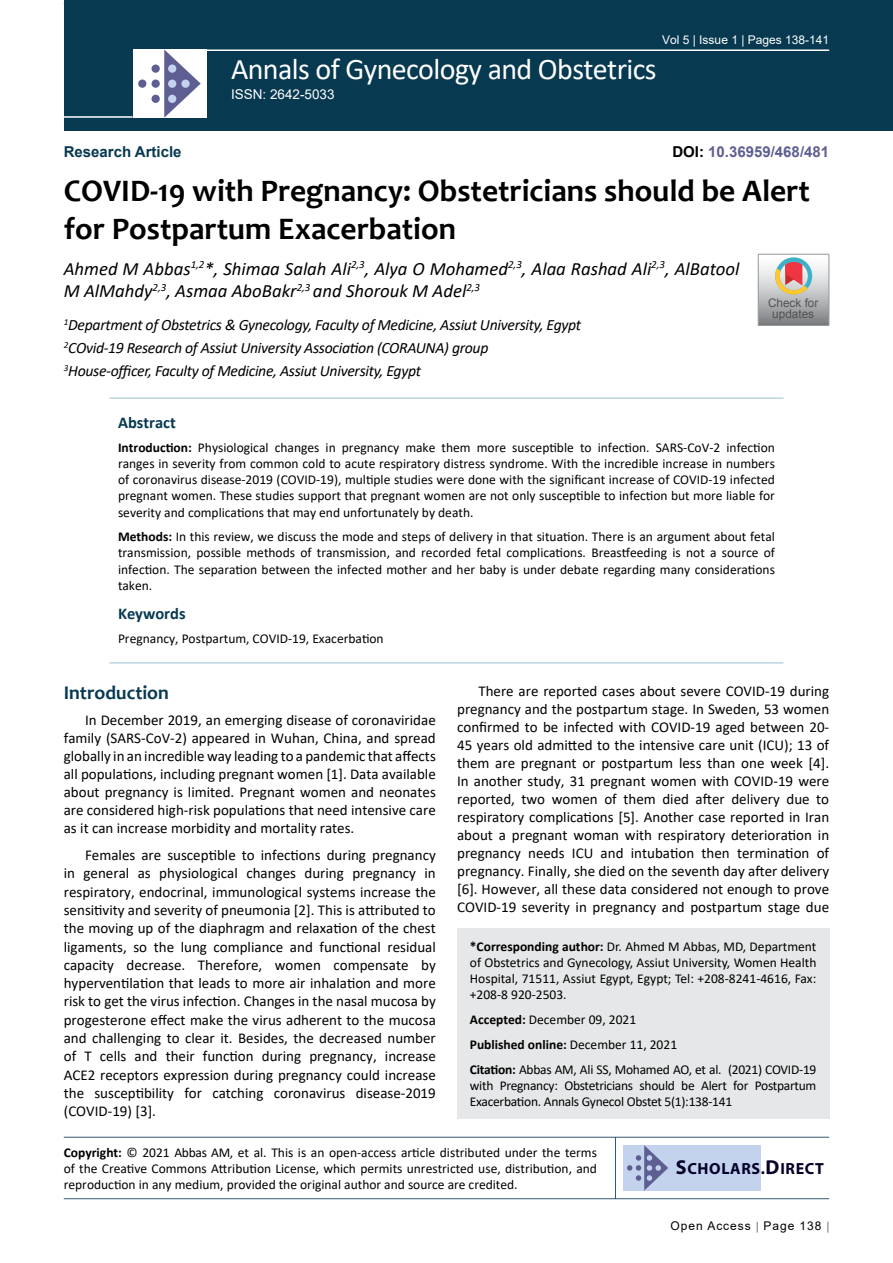
<style>
.page{position:relative;width:893px;height:1263px;background:#fff}
.page>*{position:absolute;margin:0;border:0;box-sizing:border-box;transform-origin:0 0}
.t1{font:700 31.5px/37.8px "Candara";color:#000}
.t2{font:30px "Calibri";letter-spacing:-.02em;color:#fff}
.t3{font:700 19.5px "Candara";color:#073950}
.t4{font:italic 18.75px/22.5px "Calibri";color:#000}
.t5{font:700 16.5px "Calibri";color:#073950}
.t6{font:700 16.2px "Myriad Pro";letter-spacing:.04em;color:#050128}
.t7{font:italic 15.75px/23.1px "Calibri";letter-spacing:-.02em;color:#000}
.t8{font:15px/18px "Calibri";color:#000;text-align:justify}
.t9{font:700 15px "Arial";color:#5e5f93}
.t10{font:700 15px "Arial";color:#073950}
.t11{font:13.5px/16.2px "Calibri";color:#000;text-align:justify}
.t12{font:13.5px/24.8px "Calibri";letter-spacing:-.02em;color:#000}
.t13{font:13.5px "Arial";color:#fff}
.t14{font:12px "Arial";color:#fff}
.t15{font:12px "Arial";letter-spacing:.08em;color:#000}
.t16{font:11.85px/10.2px "Arial";color:#535353;text-align:center}
.s1{color:#000}
.s2{font-weight:700}
.s3{font-size:20.25px}
</style>
<div class="page">
<div style="left:64px;top:0;width:829px;height:131px;background:#073950"></div>
<hr style="left:64px;top:1137px;width:765px;height:1px;background:#073950">
<hr style="left:64px;top:1198px;width:765px;height:1px;background:#073950">
<hr style="left:615px;top:1137px;width:1px;height:62px;background:#073950">
<hr style="left:204px;top:49px;width:625px;height:2px;background:#fff">
<hr style="left:64px;top:116px;width:69px;height:2px;background:#fff">
<div style="left:133px;top:49px;width:74px;height:69px;background:#fff"></div>
<svg style="left:164px;top:49px;width:37px;height:69px"></svg>
<div style="left:152px;top:65px;width:8px;height:8px;background:#5e5e92;border-radius:50%"></div>
<div style="left:138px;top:80px;width:8px;height:8px;background:#5e5e92;border-radius:50%"></div>
<div style="left:152px;top:80px;width:8px;height:8px;background:#5e5e92;border-radius:50%"></div>
<div style="left:168px;top:80px;width:8px;height:8px;background:#c3d3ee;border-radius:50%"></div>
<div style="left:181px;top:80px;width:9px;height:8px;background:#c3d3ee;border-radius:50%"></div>
<div style="left:168px;top:95px;width:8px;height:8px;background:#c3d3ee;border-radius:50%"></div>
<div style="left:168px;top:65px;width:8px;height:8px;background:#c3d3ee;border-radius:50%"></div>
<div style="left:152px;top:95px;width:8px;height:8px;background:#5e5e92;border-radius:50%"></div>
<div style="left:623px;top:1145px;width:138px;height:45px;background:#c3d3ee"></div>
<svg style="left:627px;top:1145px;width:41px;height:45px"></svg>
<div style="left:457px;top:928px;width:372px;height:191px;background:#e6e7e8"></div>
<hr style="left:109px;top:398px;width:674px;height:1px;background:#98c0d2">
<hr style="left:109px;top:662px;width:674px;height:1px;background:#98c0d2">
<svg style="left:758px;top:254px;width:71px;height:72px;background:#bcb6b3"></svg>
<p class="t14" style="left:662px;top:31px;width:169px">Vol 5 | Issue 1 | Pages 138-141</p>
<p class="t10" style="left:64px;top:141px;width:119px">Research Article</p>
<h2 class="t2" style="left:231px;top:48px;width:427px">Annals of Gynecology and Obstetrics</h2>
<p class="t13" style="left:231px;top:85px;width:105px">ISSN: 2642-5033</p>
<p class="t9" style="left:672px;top:141px;width:158px"><span class="s1">DOI:</span> 10.36959/468/481</p>
<h1 class="t1" style="left:64px;top:172px;width:748px">COVID-19 with Pregnancy: Obstetricians should be Alert for Postpartum Exacerbation</h1>
<p class="t4" style="left:64px;top:256px;width:677px">Ahmed M Abbas<sup>1,2</sup>*, Shimaa Salah Ali<sup>2,3</sup>, Alya O Mohamed<sup>2,3</sup>, Alaa Rashad Ali<sup>2,3</sup>, AlBatool<br>M AlMahdy<sup>2,3</sup>, Asmaa AboBakr<sup>2,3</sup> and Shorouk M Adel<sup>2,3</sup></p>
<p class="t7" style="left:64px;top:313px;width:519px"><sup>1</sup>Department of Obstetrics &amp; Gynecology, Faculty of Medicine, Assiut University, Egypt<br><sup>2</sup>COvid-19 Research of Assiut University Association (CORAUNA) group<br><sup>3</sup>House-officer, Faculty of Medicine, Assiut University, Egypt</p>
<p class="t16" style="left:768px;top:298px;width:52px">Check for updates</p>
<p class="t5" style="left:118px;top:411px;width:59px">Abstract</p>
<p class="t11" style="left:118px;top:439px;width:658px"><span class="s2">Introduction:</span> Physiological changes in pregnancy make them more susceptible to infection. SARS-CoV-2 infection ranges in severity from common cold to acute respiratory distress syndrome. With the incredible increase in numbers of coronavirus disease-2019 (COVID-19), multiple studies were done with the significant increase of COVID-19 infected pregnant women. These studies support that pregnant women are not only susceptible to infection but more liable for severity and complications that may end unfortunately by death.</p>
<p class="t11" style="left:118px;top:528px;width:658px"><span class="s2">Methods:</span> In this review, we discuss the mode and steps of delivery in that situation. There is an argument about fetal transmission, possible methods of transmission, and recorded fetal complications. Breastfeeding is not a source of infection. The separation between the infected mother and her baby is under debate regarding many considerations taken.</p>
<p class="t5" style="left:118px;top:602px;width:69px">Keywords</p>
<p class="t11" style="left:118px;top:630px;width:267px">Pregnancy, Postpartum, COVID-19, Exacerbation</p>
<h3 class="t3" style="left:64px;top:680px;width:107px">Introduction</h3>
<p class="t8" style="left:64px;top:711px;width:374px;text-indent:21px">In December 2019, an emerging disease of coronaviridae family (SARS-CoV-2) appeared in Wuhan, China, and spread globally in an incredible way leading to a pandemic that affects all populations, including pregnant women [1]. Data available about pregnancy is limited. Pregnant women and neonates are considered high-risk populations that need intensive care as it can increase morbidity and mortality rates.</p>
<p class="t8" style="left:64px;top:845px;width:374px;text-indent:21px">Females are susceptible to infections during pregnancy in general as physiological changes during pregnancy in respiratory, endocrinal, immunological systems increase the sensitivity and severity of pneumonia [2]. This is attributed to the moving up of the diaphragm and relaxation of the chest ligaments, so the lung compliance and functional residual capacity decrease. Therefore, women compensate by hyperventilation that leads to more air inhalation and more risk to get the virus infection. Changes in the nasal mucosa by progesterone effect make the virus adherent to the mucosa and challenging to clear it. Besides, the decreased number of T cells and their function during pregnancy, increase ACE2 receptors expression during pregnancy could increase the susceptibility for catching coronavirus disease-2019 (COVID-19) [3].</p>
<p class="t8" style="left:457px;top:681px;width:374px;text-indent:21px">There are reported cases about severe COVID-19 during pregnancy and the postpartum stage. In Sweden, 53 women confirmed to be infected with COVID-19 aged between 20- 45 years old admitted to the intensive care unit (ICU); 13 of them are pregnant or postpartum less than one week [4].<br>In another study, 31 pregnant women with COVID-19 were reported, two women of them died after delivery due to respiratory complications [5]. Another case reported in Iran about a pregnant woman with respiratory deterioration in pregnancy needs ICU and intubation then termination of pregnancy. Finally, she died on the seventh day after delivery [6]. However, all these data considered not enough to prove COVID-19 severity in pregnancy and postpartum stage due</p>
<p class="t11" style="left:470px;top:938px;width:348px"><span class="s2">*Corresponding author:</span> Dr. Ahmed M Abbas, MD, Department of Obstetrics and Gynecology, Assiut University, Women Health Hospital, 71511, Assiut Egypt, Egypt; Tel: +208-8241-4616, Fax: +208-8 920-2503.</p>
<p class="t12" style="left:470px;top:1007px;width:348px"><span class="s2">Accepted:</span> December 09, 2021<br><span class="s2">Published online:</span> December 11, 2021<br><span class="s2">Citation:</span> Abbas AM, Ali SS, Mohamed AO, et al. (2021) COVID-19</p>
<p class="t12" style="left:470px;top:1077px;width:348px;line-height:16.2px">with Pregnancy: Obstetricians should be Alert for Postpartum<br>Exacerbation. Annals Gynecol Obstet 5(1):138-141</p>
<p class="t11" style="left:64px;top:1144px;width:535px"><span class="s2">Copyright:</span> © 2021 Abbas AM, et al. This is an open-access article distributed under the terms of the Creative Commons Attribution License, which permits unrestricted use, distribution, and reproduction in any medium, provided the original author and source are credited.</p>
<p class="t6" style="left:676px;top:1158px;width:150px"><span class="s3">S</span>CHOLARS.<span class="s3">D</span>IRECT</p>
<p class="t15" style="left:670px;top:1217px;width:152px">Open Access Page 138</p>
</div>
